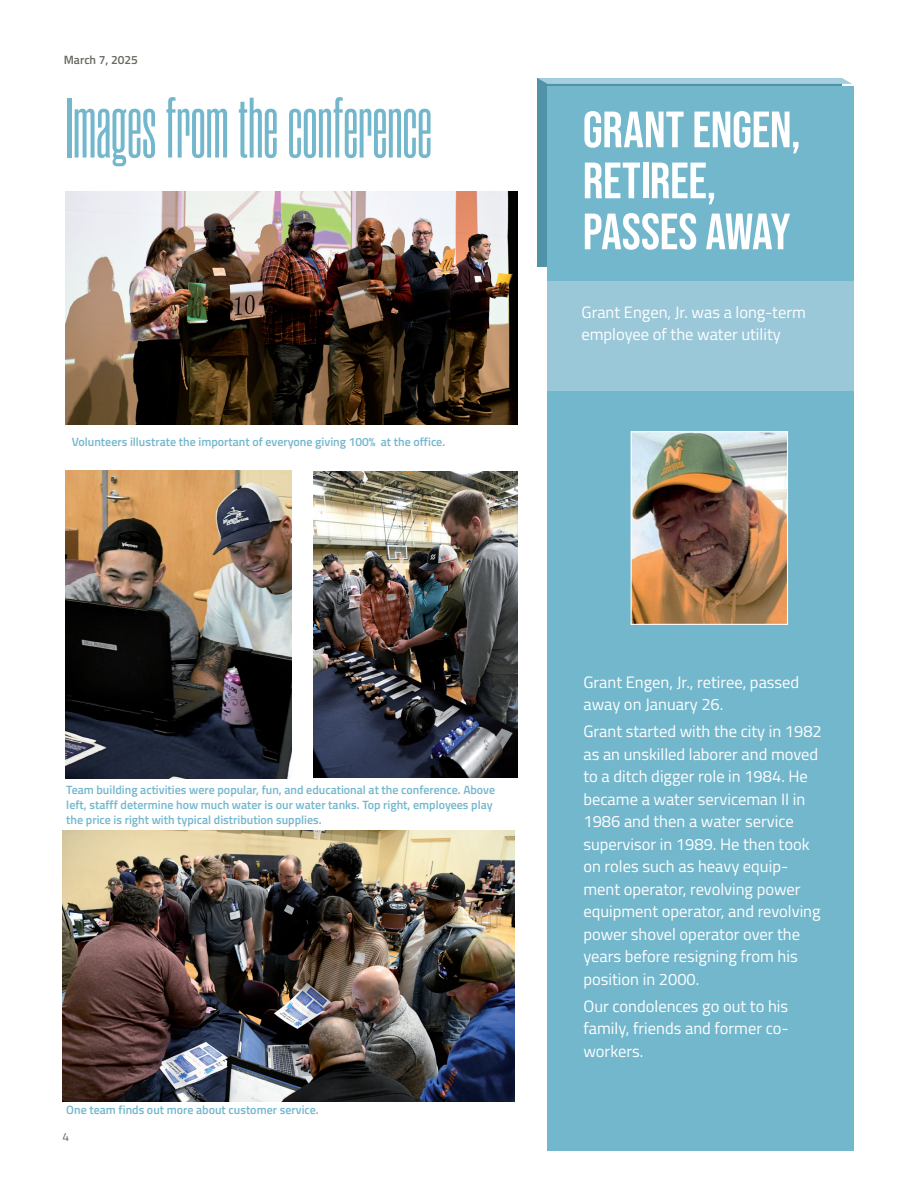
<style>
.page{position:relative;width:918px;height:1188px;background:#fff}
.page>*{position:absolute;margin:0;border:0;box-sizing:border-box;transform-origin:0 0}
.t1{font:600 85.5px "Rama Gothic C";color:#73b7cd}
.t2{font:51px/51px "Bebas Neue";letter-spacing:-.005em;color:#fff}
.t3{font:16.5px/22.5px "Titillium Web";color:#fff}
.t4{font:600 12px/15px "Titillium Web";color:#73b7cd}
.t5{font:600 12px "Titillium Web";color:#686860}
.t6{font:12px "Titillium Web";color:#686860}
</style>
<div class="page">
<div style="left:537px;top:78px;width:305px;height:188px;background:#5092a7"></div>
<svg style="left:538px;top:78px;width:314px;height:6px;background:#a2ccdc"></svg>
<div style="left:548px;top:86px;width:306px;height:1065px;background:#73b7cd"></div>
<div style="left:548px;top:281px;width:306px;height:110px;background:#9ac8d9"></div>
<img style="left:633px;top:433px;width:153px;height:190px">
<div style="left:631px;top:431px;width:157px;height:194px;border:1px solid #fff"></div>
<img style="left:65px;top:191px;width:452px;height:233px">
<img style="left:63px;top:830px;width:452px;height:272px">
<img style="left:313px;top:471px;width:204px;height:307px">
<img style="left:65px;top:470px;width:226px;height:309px">
<p class="t5" style="left:64px;top:51px;width:76px">March 7, 2025</p>
<h1 class="t1" style="left:65px;top:90px;width:368px">Images from the conference</h1>
<p class="t4" style="left:72px;top:434px;width:375px">Volunteers illustrate the important of everyone giving 100% at the office.</p>
<h2 class="t2" style="left:583px;top:104px;width:219px">GRANT ENGEN,<br>RETIREE,<br>PASSES AWAY</h2>
<p class="t3" style="left:582px;top:300px;width:226px">Grant Engen, Jr. was a long-term employee of the water utility</p>
<p class="t4" style="left:66px;top:781px;width:430px">Team building activities were popular, fun, and educational at the conference. Above left, stafff determine how much water is our water tanks. Top right, employees play the price is right with typical distribution supplies.</p>
<p class="t4" style="left:66px;top:1102px;width:254px">One team finds out more about customer service.</p>
<p class="t6" style="left:63px;top:1128px;width:8px">4</p>
<p class="t3" style="left:583px;top:670px;width:217px">Grant Engen, Jr., retiree, passed away on January 26.</p>
<p class="t3" style="left:583px;top:719px;width:240px">Grant started with the city in 1982 as an unskilled laborer and moved to a ditch digger role in 1984. He became a water serviceman II in<br>1986 and then a water service supervisor in 1989. He then took on roles such as heavy equip&shy;ment operator, revolving power equipment operator, and revolving power shovel operator over the years before resigning from his position in 2000.</p>
<p class="t3" style="left:583px;top:994px;width:207px;text-align:justify">Our condolences go out to his family, friends and former co&shy;workers.</p>
</div>
